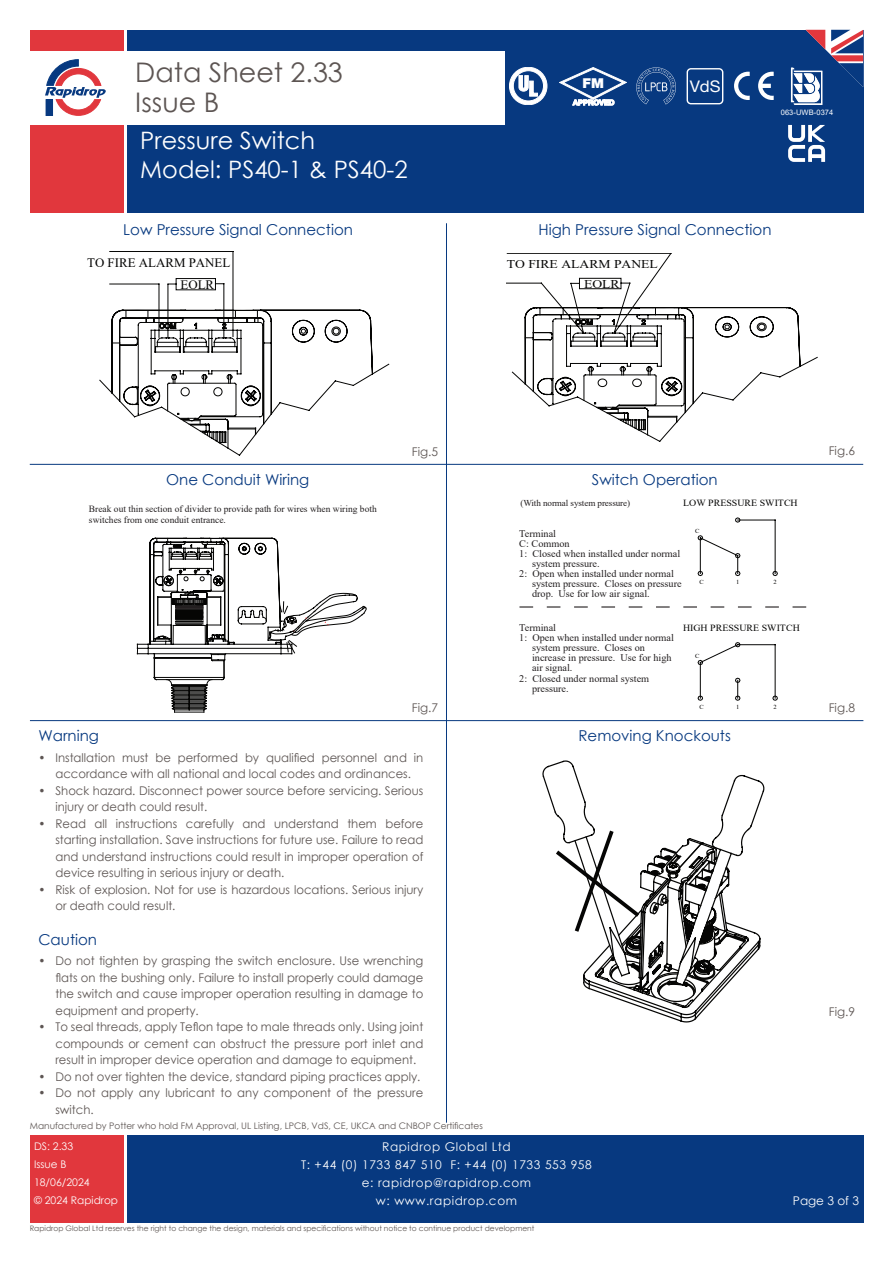
<style>
.page{position:relative;width:893px;height:1263px;background:#fff}
.page>*{position:absolute;margin:0;border:0;box-sizing:border-box;transform-origin:0 0}
.t1{font:27px/30px "Century Gothic";color:#5d5553}
.t2{font:24px/28.8px "Century Gothic";color:#fff}
.t3{font:16.05px "Helvetica Neue";color:#fff;scale:1.04 1}
.RD_DS_Subhead{font:15px "Century Gothic";color:#073980}
.t4{font:900 13.65px "Helvetica Neue";color:#fff}
.t5{font:12.9px "Times New Roman";color:#050504}
.RD_DS_Body{font:12px/16.5px "Century Gothic";color:#5d5553}
.t6{font:12px/18px "Century Gothic";letter-spacing:.05em;color:#fff;text-align:center}
.t7{font:11.85px "Times New Roman";color:#050504;scale:1.15 1}
.t8{font:10.5px/18px "Century Gothic";color:#fff}
.t9{font:10.05px "Times New Roman";color:#231f20}
.t10{font:9.45px/11.4px "Times New Roman";color:#231f20}
.t11{font:9.45px "Times New Roman";color:#050504;scale:1.05 1}
.t12{font:9px "Century Gothic";color:#5d5553}
.t13{font:9px "Times New Roman";letter-spacing:-.01em;color:#231f20}
.t14{font:7.5px "Century Gothic";color:#5d5553}
.t15{font:7.5px "Arial";letter-spacing:.01em;color:#fff}
.t16{font:6.15px "Times New Roman";color:#050504;scale:1.05 1}
</style>
<div class="page">
<div style="left:30px;top:30px;width:93px;height:183px;background:#e1373d"></div>
<div style="left:30px;top:52px;width:93px;height:73px;background:#fff"></div>
<div style="left:30px;top:1135px;width:93px;height:88px;background:#e1373d"></div>
<div style="left:127px;top:1135px;width:736px;height:88px;background:#073980"></div>
<div style="left:127px;top:30px;width:736px;height:183px;background:#073980"></div>
<svg style="left:45px;top:59px;width:61px;height:57px"></svg>
<div style="left:127px;top:52px;width:378px;height:73px;background:#fff"></div>
<svg style="left:509px;top:67px;width:38px;height:38px"></svg>
<svg style="left:559px;top:67px;width:68px;height:38px"></svg>
<svg style="left:758px;top:72px;width:16px;height:28px"></svg>
<svg style="left:734px;top:72px;width:16px;height:28px"></svg>
<svg style="left:636px;top:67px;width:40px;height:37px"></svg>
<div style="left:687px;top:68px;width:36px;height:36px;border:1px solid #fff;border-radius:4px"></div>
<svg style="left:788px;top:125px;width:37px;height:37px"></svg>
<svg style="left:791px;top:30px;width:72px;height:75px"></svg>
<svg style="left:99px;top:251px;width:290px;height:205px"></svg>
<svg style="left:111px;top:310px;width:262px;height:134px"></svg>
<svg style="left:506px;top:253px;width:312px;height:189px"></svg>
<svg style="left:525px;top:307px;width:276px;height:124px"></svg>
<svg style="left:137px;top:538px;width:230px;height:174px"></svg>
<svg style="left:519px;top:517px;width:287px;height:184px"></svg>
<svg style="left:542px;top:760px;width:219px;height:262px"></svg>
<hr style="left:446px;top:223px;width:1px;height:900px;background:#073980">
<hr style="left:30px;top:464px;width:833px;height:1px;background:#073980">
<hr style="left:30px;top:720px;width:833px;height:1px;background:#073980">
<h1 class="t1" style="left:135px;top:56px;width:209px">Data Sheet 2.33<br>Issue B</h1>
<h2 class="t2" style="left:140px;top:125px;width:269px">Pressure Switch<br>Model: PS40-1 &amp; PS40-2</h2>
<p class="t4" style="left:582px;top:75px;width:23px">FM</p>
<h3 class="t3" style="left:690px;top:75px;width:31px">VdS</h3>
<p class="t15" style="left:781px;top:107px;width:54px">063-UWB-0374</p>
<p class="RD_DS_Subhead" style="left:123px;top:219px;width:231px">Low Pressure Signal Connection</p>
<p class="RD_DS_Subhead" style="left:539px;top:219px;width:234px">High Pressure Signal Connection</p>
<p class="t5" style="left:87px;top:254px;width:145px">TO FIRE ALARM PANEL</p>
<p class="t7" style="left:507px;top:256px;width:133px">TO FIRE ALARM PANEL</p>
<p class="t5" style="left:180px;top:275px;width:35px">EOLR</p>
<p class="t7" style="left:584px;top:275px;width:32px">EOLR</p>
<p class="RD_DS_Body" style="left:412px;top:443px;width:28px">Fig.5</p>
<p class="RD_DS_Body" style="left:829px;top:443px;width:28px">Fig.6</p>
<p class="RD_DS_Subhead" style="left:166px;top:469px;width:145px">One Conduit Wiring</p>
<p class="RD_DS_Subhead" style="left:592px;top:469px;width:127px">Switch Operation</p>
<p class="t10" style="left:89px;top:502px;width:289px">Break out thin section of divider to provide path for wires when wiring both switches from one conduit entrance.</p>
<p class="t11" style="left:683px;top:496px;width:111px">LOW PRESSURE SWITCH</p>
<p class="t13" style="left:520px;top:496px;width:111px">(With normal system pressure)</p>
<p class="t9" style="left:519px;top:526px;width:38px">Terminal</p>
<p class="t9" style="left:519px;top:536px;width:52px">C: Common</p>
<p class="t9" style="left:519px;top:547px;width:162px">1: Closed when installed under normal</p>
<p class="t9" style="left:532px;top:557px;width:69px">system pressure.</p>
<p class="t9" style="left:519px;top:567px;width:156px">2: Open when installed under normal</p>
<p class="t9" style="left:532px;top:577px;width:151px">system pressure. Closes on pressure</p>
<p class="t9" style="left:532px;top:587px;width:119px">drop. Use for low air signal.</p>
<p class="t9" style="left:519px;top:620px;width:38px">Terminal</p>
<p class="t9" style="left:519px;top:631px;width:156px">1: Open when installed under normal</p>
<p class="t9" style="left:532px;top:641px;width:114px">system pressure. Closes on</p>
<p class="t9" style="left:532px;top:651px;width:141px">increase in pressure. Use for high</p>
<p class="t9" style="left:532px;top:661px;width:42px">air signal.</p>
<p class="t9" style="left:519px;top:671px;width:131px">2: Closed under normal system</p>
<p class="t9" style="left:532px;top:681px;width:38px">pressure.</p>
<p class="t16" style="left:695px;top:527px;width:6px">C</p>
<p class="t16" style="left:699px;top:578px;width:6px">C</p>
<p class="t16" style="left:736px;top:578px;width:5px">1</p>
<p class="t16" style="left:774px;top:578px;width:5px">2</p>
<p class="t11" style="left:683px;top:621px;width:113px">HIGH PRESSURE SWITCH</p>
<p class="t16" style="left:695px;top:651px;width:6px">C</p>
<p class="RD_DS_Body" style="left:412px;top:699px;width:28px">Fig.7</p>
<p class="t16" style="left:699px;top:703px;width:6px">C</p>
<p class="t16" style="left:736px;top:703px;width:5px">1</p>
<p class="t16" style="left:774px;top:703px;width:5px">2</p>
<p class="RD_DS_Body" style="left:829px;top:699px;width:28px">Fig.8</p>
<p class="RD_DS_Subhead" style="left:38px;top:725px;width:62px">Warning</p>
<p class="RD_DS_Body" style="left:38px;top:749px;width:386px;text-align:center">• Installation must be performed by qualified personnel and in accordance with all national and local codes and ordinances.</p>
<p class="RD_DS_Body" style="left:55px;top:782px;width:369px;text-indent:-17px">• Shock hazard. Disconnect power source before servicing. Serious injury or death could result.</p>
<p class="RD_DS_Body" style="left:55px;top:815px;width:369px;text-align:justify;text-indent:-17px">• Read all instructions carefully and understand them before starting installation. Save instructions for future use. Failure to read and understand instructions could result in improper operation of device resulting in serious injury or death.</p>
<p class="RD_DS_Body" style="left:55px;top:881px;width:369px;text-indent:-17px">• Risk of explosion. Not for use is hazardous locations. Serious injury or death could result.</p>
<p class="RD_DS_Subhead" style="left:38px;top:929px;width:60px">Caution</p>
<p class="RD_DS_Body" style="left:55px;top:952px;width:369px;text-align:justify;text-indent:-17px">• Do not tighten by grasping the switch enclosure. Use wrenching flats on the bushing only. Failure to install properly could damage the switch and cause improper operation resulting in damage to equipment and property.</p>
<p class="RD_DS_Body" style="left:55px;top:1018px;width:369px;text-align:justify;text-indent:-17px">• To seal threads, apply Teflon tape to male threads only. Using joint compounds or cement can obstruct the pressure port inlet and result in improper device operation and damage to equipment.</p>
<p class="RD_DS_Body" style="left:38px;top:1068px;width:384px">• Do not over tighten the device, standard piping practices apply.</p>
<p class="RD_DS_Body" style="left:55px;top:1084px;width:369px;text-indent:-17px">• Do not apply any lubricant to any component of the pressure switch.</p>
<p class="RD_DS_Subhead" style="left:578px;top:725px;width:154px">Removing Knockouts</p>
<p class="RD_DS_Body" style="left:829px;top:1003px;width:28px">Fig.9</p>
<p class="t12" style="left:30px;top:1120px;width:455px">Manufactured by Potter who hold FM Approval, UL Listing, LPCB, VdS, CE, UKCA and CNBOP Certificates</p>
<p class="t8" style="left:34px;top:1137px;width:86px">DS: 2.33<br>Issue B<br>18/06/2024<br>© 2024 Rapidrop</p>
<p class="t6" style="left:301px;top:1138px;width:292px">Rapidrop Global Ltd<br>T: +44 (0) 1733 847 510 F: +44 (0) 1733 553 958 e: rapidrop@rapidrop.com<br>w: www.rapidrop.com</p>
<p class="t14" style="left:30px;top:1223px;width:506px">Rapidrop Global Ltd reserves the right to change the design, materials and specifications without notice to continue product development</p>
<p class="t6" style="left:793px;top:1192px;width:68px">Page 3 of 3</p>
</div>
